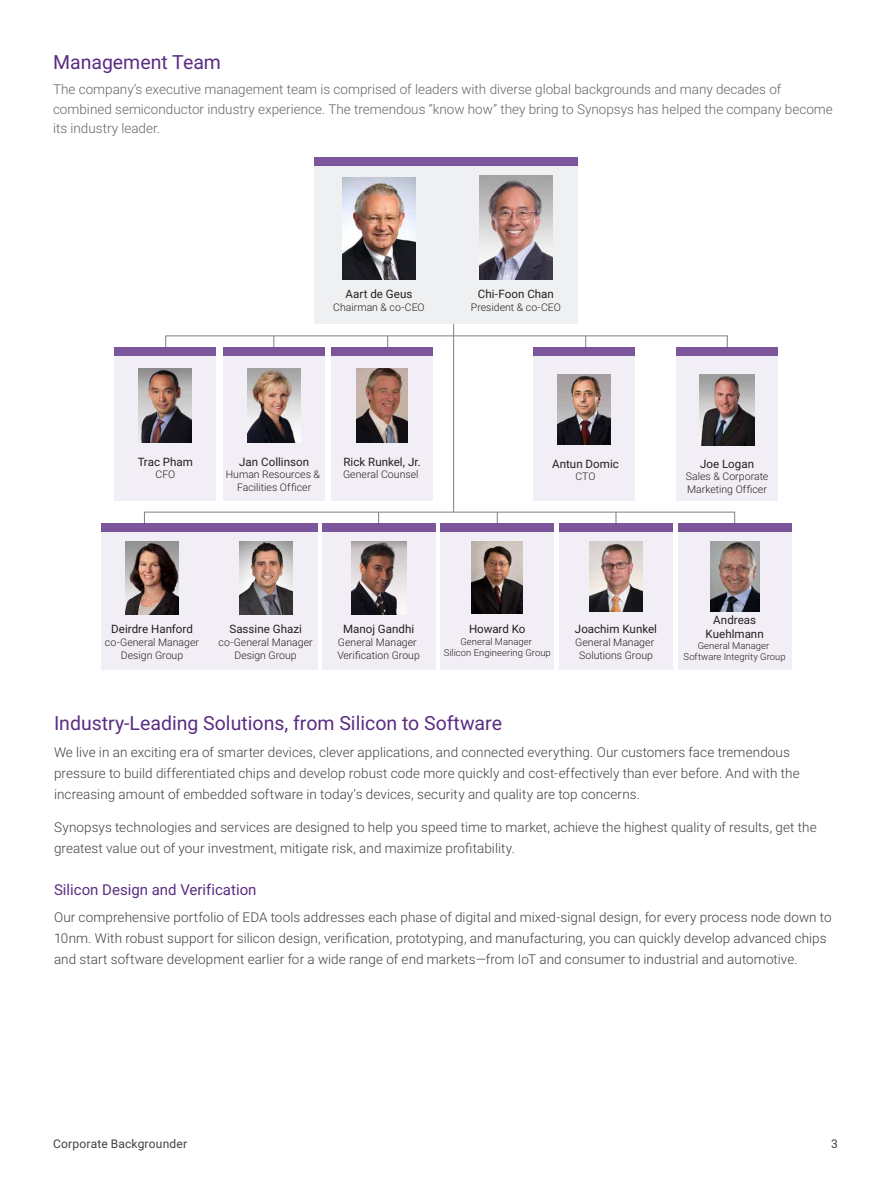
<style>
.page{position:relative;width:891px;height:1188px;background:#fff}
.page>*{position:absolute;margin:0;border:0;box-sizing:border-box;transform-origin:0 0}
.HEADING_1{font:19.5px "Roboto";color:#5a2c82}
.HEADING_2{font:15px "Roboto";color:#5a2c82}
._04_Body_copy{font:300 13.5px/21px "Roboto";letter-spacing:.005em;color:#3e4143}
.BODY_COPY{font:300 13.5px/19.5px "Roboto";color:#636466}
.t1{font:12px "Roboto";letter-spacing:.02em;color:#3e4143}
.t2{font:11.55px/13.8px "Roboto";color:#231f20;text-align:center}
.t3{font:300 10.5px/12.6px "Roboto";color:#231f20;text-align:center}
.t4{font:300 9.45px/11.4px "Roboto";letter-spacing:.01em;color:#231f20;text-align:center}
</style>
<div class="page">
<hr style="left:453px;top:324px;width:1px;height:188px;background:#7e7e8d">
<div style="left:165px;top:336px;width:563px;height:12px;border:1px solid #7e7e8d"></div>
<svg style="left:274px;top:336px;width:1px;height:12px"></svg>
<svg style="left:387px;top:336px;width:1px;height:12px"></svg>
<svg style="left:585px;top:336px;width:1px;height:12px"></svg>
<div style="left:144px;top:512px;width:591px;height:12px;border:1px solid #7e7e8d"></div>
<div style="left:322px;top:532px;width:113px;height:138px;background:#f2eef6"></div>
<div style="left:322px;top:523px;width:113px;height:9px;background:#7b569b"></div>
<img style="left:351px;top:541px;width:55px;height:74px">
<div style="left:441px;top:532px;width:113px;height:138px;background:#f2eef6"></div>
<div style="left:441px;top:523px;width:113px;height:9px;background:#7b569b"></div>
<img style="left:472px;top:541px;width:51px;height:72px">
<div style="left:559px;top:532px;width:114px;height:138px;background:#f2eef6"></div>
<div style="left:559px;top:523px;width:114px;height:9px;background:#7b569b"></div>
<img style="left:590px;top:541px;width:52px;height:71px">
<div style="left:678px;top:532px;width:113px;height:138px;background:#f2eef6"></div>
<div style="left:678px;top:523px;width:113px;height:9px;background:#7b569b"></div>
<img style="left:710px;top:541px;width:49px;height:70px">
<div style="left:101px;top:532px;width:216px;height:138px;background:#f2eef6"></div>
<div style="left:101px;top:523px;width:216px;height:9px;background:#7b569b"></div>
<img style="left:126px;top:542px;width:53px;height:73px">
<img style="left:239px;top:541px;width:53px;height:74px">
<div style="left:314px;top:165px;width:264px;height:159px;background:#eff0f2"></div>
<div style="left:314px;top:157px;width:264px;height:8px;background:#7b569b"></div>
<img style="left:343px;top:177px;width:72px;height:103px">
<img style="left:480px;top:176px;width:72px;height:104px">
<div style="left:676px;top:356px;width:102px;height:145px;background:#f2eef6"></div>
<div style="left:676px;top:348px;width:102px;height:8px;background:#7b569b"></div>
<img style="left:700px;top:374px;width:54px;height:71px">
<div style="left:533px;top:356px;width:102px;height:145px;background:#f2eef6"></div>
<div style="left:533px;top:348px;width:102px;height:8px;background:#7b569b"></div>
<img style="left:558px;top:374px;width:53px;height:71px">
<div style="left:115px;top:356px;width:101px;height:145px;background:#f2eef6"></div>
<img style="left:139px;top:368px;width:53px;height:74px">
<div style="left:115px;top:348px;width:101px;height:8px;background:#7b569b"></div>
<div style="left:223px;top:356px;width:101px;height:145px;background:#f2eef6"></div>
<img style="left:247px;top:369px;width:53px;height:73px">
<div style="left:223px;top:348px;width:102px;height:8px;background:#7b569b"></div>
<div style="left:331px;top:356px;width:102px;height:145px;background:#f2eef6"></div>
<img style="left:356px;top:369px;width:52px;height:73px">
<div style="left:331px;top:348px;width:102px;height:8px;background:#7b569b"></div>
<p class="HEADING_1" style="left:53px;top:48px;width:169px">Management Team</p>
<p class="BODY_COPY" style="left:53px;top:79px;width:781px">The company’s executive management team is comprised of leaders with diverse global backgrounds and many decades of combined semiconductor industry experience. The tremendous “know how” they bring to Synopsys has helped the company become its industry leader.</p>
<p class="t2" style="left:346px;top:287px;width:68px">Aart de Geus</p>
<p class="t3" style="left:333px;top:301px;width:93px">Chairman &amp; co-CEO</p>
<p class="t2" style="left:478px;top:287px;width:78px">Chi-Foon Chan</p>
<p class="t3" style="left:471px;top:301px;width:92px">President &amp; co-CEO</p>
<p class="t2" style="left:138px;top:454px;width:57px">Trac Pham</p>
<p class="t3" style="left:156px;top:468px;width:21px">CFO</p>
<p class="t2" style="left:239px;top:454px;width:71px">Jan Collinson</p>
<p class="t3" style="left:226px;top:468px;width:96px">Human Resources &amp;<br>Facilities Officer</p>
<p class="t2" style="left:343px;top:454px;width:79px">Rick Runkel, Jr.</p>
<p class="t3" style="left:343px;top:468px;width:77px">General Counsel</p>
<p class="t2" style="left:552px;top:456px;width:68px">Antun Domic</p>
<p class="t3" style="left:575px;top:470px;width:22px">CTO</p>
<p class="t2" style="left:700px;top:456px;width:56px">Joe Logan</p>
<p class="t3" style="left:686px;top:470px;width:84px;text-align:left">Sales &amp; Corporate<br>Marketing Officer</p>
<p class="t2" style="left:111px;top:622px;width:83px">Deirdre Hanford</p>
<p class="t3" style="left:105px;top:636px;width:96px">co-General Manager<br>Design Group</p>
<p class="t2" style="left:229px;top:622px;width:74px">Sassine Ghazi</p>
<p class="t3" style="left:219px;top:636px;width:96px">co-General Manager<br>Design Group</p>
<p class="t2" style="left:343px;top:622px;width:73px">Manoj Gandhi</p>
<p class="t3" style="left:337px;top:636px;width:84px;text-align:left">General Manager<br>Verification Group</p>
<p class="t2" style="left:469px;top:622px;width:58px">Howard Ko</p>
<p class="t4" style="left:444px;top:635px;width:109px">General Manager<br>Silicon Engineering Group</p>
<p class="t2" style="left:575px;top:622px;width:84px">Joachim Kunkel</p>
<p class="t3" style="left:575px;top:636px;width:80px">General Manager<br>Solutions Group</p>
<p class="t2" style="left:706px;top:612px;width:60px">Andreas<br>Kuehlmann</p>
<p class="t4" style="left:684px;top:640px;width:104px">General Manager<br>Software Integrity Group</p>
<p class="HEADING_1" style="left:54px;top:709px;width:450px">Industry-Leading Solutions, from Silicon to Software</p>
<p class="_04_Body_copy" style="left:54px;top:741px;width:747px">We live in an exciting era of smarter devices, clever applications, and connected everything. Our customers face tremendous pressure to build differentiated chips and develop robust code more quickly and cost-effectively than ever before. And with the increasing amount of embedded software in today’s devices, security and quality are top concerns.</p>
<p class="_04_Body_copy" style="left:54px;top:816px;width:764px">Synopsys technologies and services are designed to help you speed time to market, achieve the highest quality of results, get the greatest value out of your investment, mitigate risk, and maximize profitability.</p>
<p class="HEADING_2" style="left:54px;top:879px;width:204px">Silicon Design and Verification</p>
<p class="_04_Body_copy" style="left:54px;top:906px;width:779px">Our comprehensive portfolio of EDA tools addresses each phase of digital and mixed-signal design, for every process node down to<br>10nm. With robust support for silicon design, verification, prototyping, and manufacturing, you can quickly develop advanced chips and start software development earlier for a wide range of end markets—from IoT and consumer to industrial and automotive.</p>
<p class="t1" style="left:53px;top:1135px;width:136px">Corporate Backgrounder</p>
<p class="t1" style="left:831px;top:1135px;width:8px">3</p>
</div>
